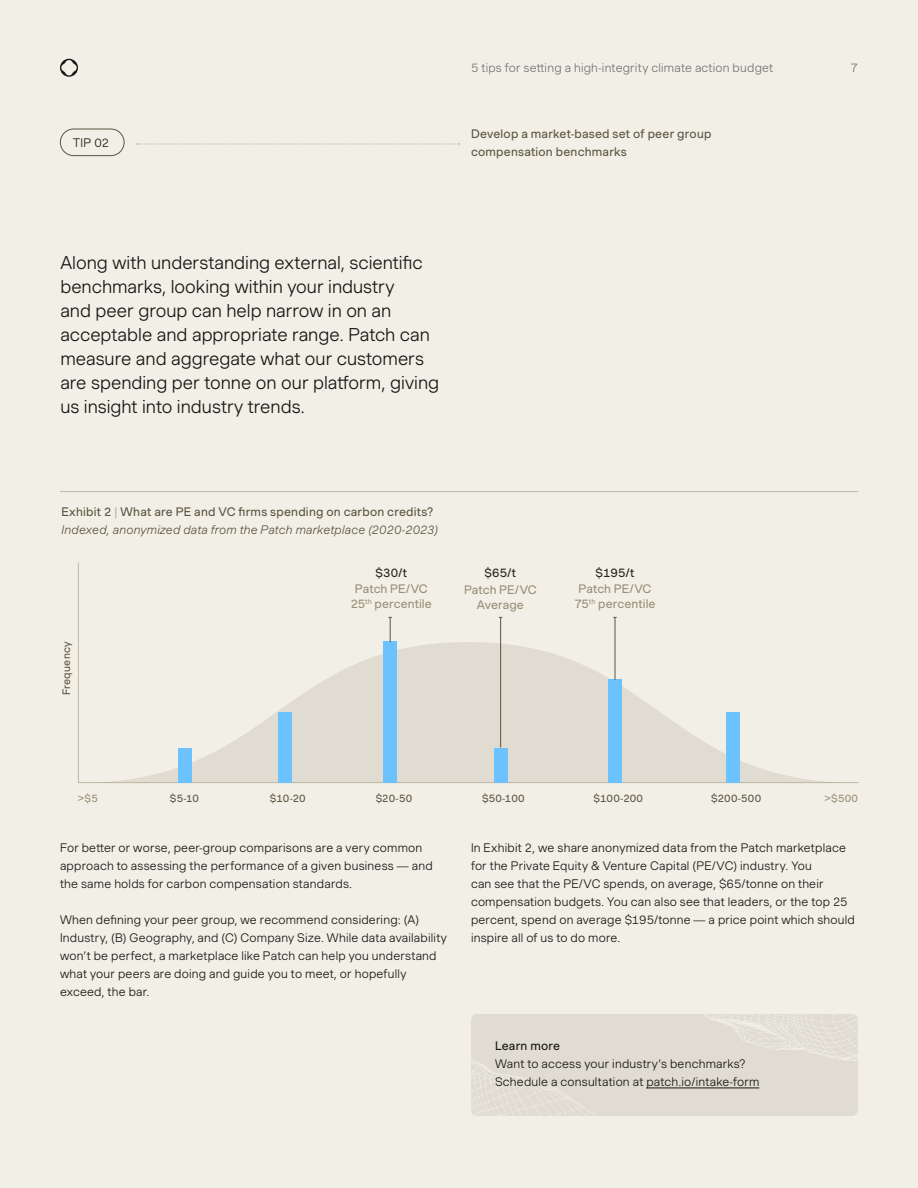
<style>
.page{position:relative;width:918px;height:1188px;background:#f2f0e6}
.page>*{position:absolute;margin:0;border:0;box-sizing:border-box;transform-origin:0 0}
.t1{font:300 18px/24px "Muoto";color:#171714}
.t2{font:300 12px/18px "Muoto";letter-spacing:.02em;color:#171714}
.t3{font:italic 300 12px/18px "Muoto";letter-spacing:.01em;color:#5c5442}
.t4{font:12px/15px "Muoto";letter-spacing:.01em;color:#998f78;text-align:center}
.t5{font:12px/18px "Muoto";letter-spacing:.02em;color:#5c5442}
.t6{font:300 12px "Muoto";letter-spacing:.015em;color:#737573}
.t7{font:12px "Muoto";color:#2b261c}
.t8{font:12px "Muoto";letter-spacing:.015em;color:#171714}
.t9{font:10.5px "Muoto";letter-spacing:.02em;color:#5c5442}
.t10{font:10.5px "Muoto";color:#998f78}
.s1{font-weight:400;font-style:normal}
.s2{font-style:normal;color:#998f78}
</style>
<div class="page">
<div style="left:60px;top:129px;width:64px;height:27px;border:1px solid #5c5442;border-radius:13px"></div>
<svg style="left:78px;top:562px;width:781px;height:221px"></svg>
<div style="left:178px;top:748px;width:14px;height:35px;background:#6bc2ff"></div>
<div style="left:494px;top:748px;width:13px;height:35px;background:#6bc2ff"></div>
<div style="left:279px;top:712px;width:13px;height:71px;background:#6bc2ff"></div>
<div style="left:726px;top:712px;width:14px;height:71px;background:#6bc2ff"></div>
<div style="left:608px;top:680px;width:14px;height:103px;background:#6bc2ff"></div>
<div style="left:383px;top:641px;width:14px;height:142px;background:#6bc2ff"></div>
<hr style="left:500px;top:617px;width:1px;height:130px;background:#5c5442">
<svg style="left:388px;top:617px;width:4px;height:25px"></svg>
<hr style="left:615px;top:617px;width:1px;height:63px;background:#5c5442">
<hr style="left:60px;top:491px;width:798px;height:1px;background:#bfb5a3">
<svg style="left:137px;top:144px;width:323px;height:1px"></svg>
<div style="left:471px;top:1014px;width:387px;height:102px;background:#e0dcd1;border-radius:6px"></div>
<svg style="left:704px;top:1014px;width:154px;height:47px"></svg>
<svg style="left:471px;top:1058px;width:126px;height:58px"></svg>
<hr style="left:646px;top:1088px;width:113px;height:1px;background:#171714">
<svg style="left:60px;top:59px;width:18px;height:18px"></svg>
<p class="t2" style="left:73px;top:133px;width:38px">TIP 02</p>
<p class="t6" style="left:471px;top:59px;width:304px">5 tips for setting a high-integrity climate action budget</p>
<p class="t6" style="left:851px;top:59px;width:9px">7</p>
<p class="t5" style="left:471px;top:124px;width:242px">Develop a market-based set of peer group compensation benchmarks</p>
<p class="t1" style="left:60px;top:251px;width:380px">Along with understanding external, scientific benchmarks, looking within your industry<br>and peer group can help narrow in on an acceptable and appropriate range. Patch can measure and aggregate what our customers are spending per tonne on our platform, giving us insight into industry trends.</p>
<p class="t3" style="left:62px;top:502px;width:378px"><span class="s1">Exhibit 2</span> <span class="s2">|</span> <span class="s1">What are PE and VC firms spending on carbon credits?<br></span>Indexed, anonymized data from the Patch marketplace (2020-2023)</p>
<p class="t7" style="left:376px;top:564px;width:33px">$30/t</p>
<p class="t9" style="left:59px;top:695px;width:56px;rotate:-90deg">Frequency</p>
<p class="t4" style="left:351px;top:581px;width:83px">Patch PE/VC<br>25<sup>th</sup> percentile</p>
<p class="t7" style="left:485px;top:564px;width:33px">$65/t</p>
<p class="t4" style="left:464px;top:582px;width:74px">Patch PE/VC<br>Average</p>
<p class="t7" style="left:596px;top:564px;width:40px">$195/t</p>
<p class="t4" style="left:574px;top:581px;width:83px">Patch PE/VC<br>75<sup>th</sup> percentile</p>
<p class="t10" style="left:78px;top:791px;width:21px">&gt;$5</p>
<p class="t9" style="left:170px;top:791px;width:31px">$5-10</p>
<p class="t9" style="left:270px;top:791px;width:37px">$10-20</p>
<p class="t9" style="left:376px;top:791px;width:38px">$20-50</p>
<p class="t9" style="left:482px;top:791px;width:44px">$50-100</p>
<p class="t9" style="left:594px;top:791px;width:51px">$100-200</p>
<p class="t9" style="left:711px;top:791px;width:52px">$200-500</p>
<p class="t10" style="left:825px;top:791px;width:35px">&gt;$500</p>
<p class="t2" style="left:60px;top:838px;width:374px">For better or worse, peer-group comparisons are a very common approach to assessing the performance of a given business — and the same holds for carbon compensation standards.</p>
<p class="t2" style="left:60px;top:910px;width:389px">When defining your peer group, we recommend considering: (A)<br>Industry, (B) Geography, and (C) Company Size. While data availability won’t be perfect, a marketplace like Patch can help you understand what your peers are doing and guide you to meet, or hopefully exceed, the bar.</p>
<p class="t2" style="left:471px;top:838px;width:385px">In Exhibit 2, we share anonymized data from the Patch marketplace for the Private Equity &amp; Venture Capital (PE/VC) industry. You<br>can see that the PE/VC spends, on average, $65/tonne on their compensation budgets. You can also see that leaders, or the top 25 percent, spend on average $195/tonne — a price point which should inspire all of us to do more.</p>
<p class="t8" style="left:495px;top:1036px;width:67px">Learn more</p>
<p class="t2" style="left:495px;top:1054px;width:266px">Want to access your industry’s benchmarks?<br>Schedule a consultation at patch.io/intake-form</p>
</div>
